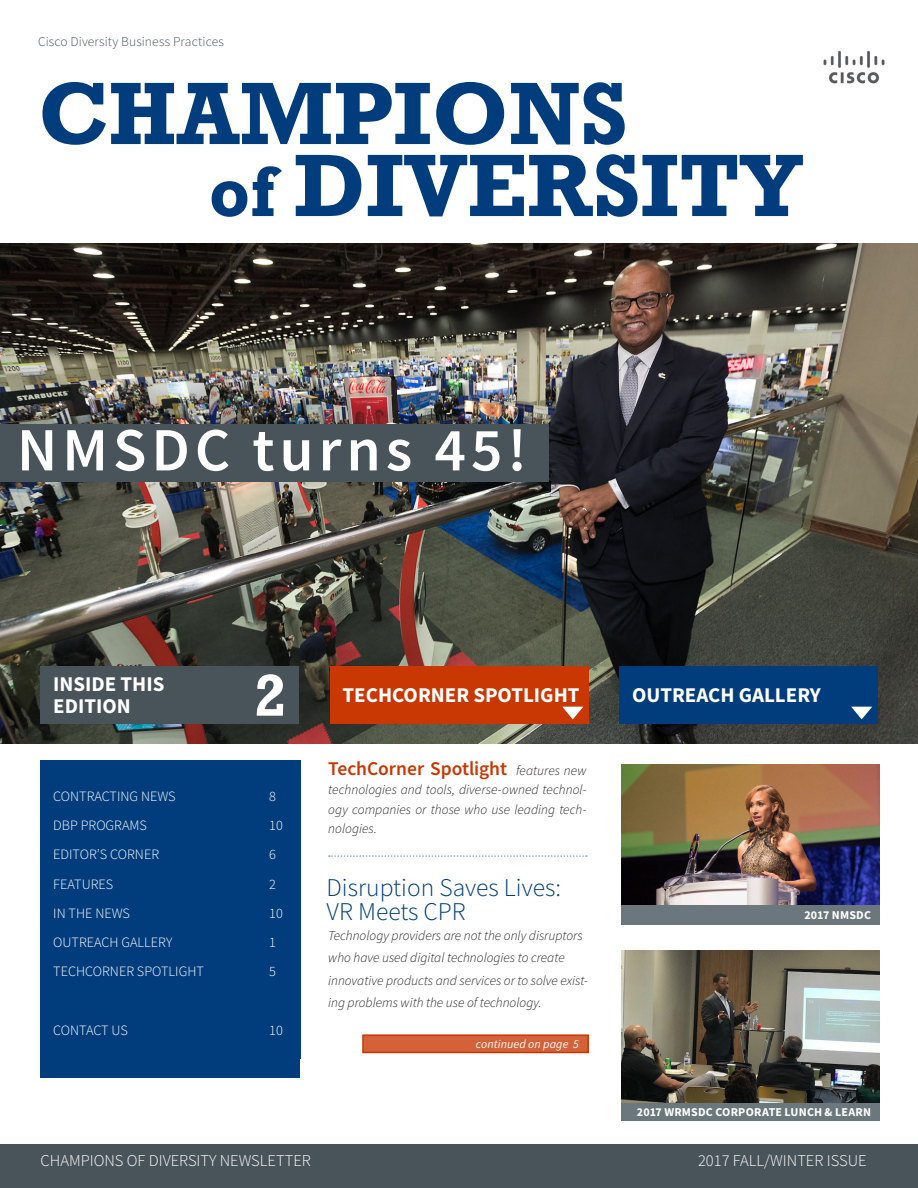
<style>
.page{position:relative;width:918px;height:1188px;background:#fff}
.page>*{position:absolute;margin:0;border:0;box-sizing:border-box;transform-origin:0 0}
.t1{font:700 90px/72px "Rockwell";color:#013d7d}
.t2{font:600 61.5px "Source Sans Pro";letter-spacing:.08em;color:#fff}
.t3{font:700 60px "Rockwell";color:#fff}
.t4{font:300 25.5px/24px "Source Sans Pro";color:#013d7d}
.t5{font:700 21px/22.5px "Source Sans Pro";color:#fff}
.t6{font:600 19.5px "Source Sans Pro";color:#c93702}
.t7{font:300 16.5px "Source Sans Pro";color:#fff}
.t8{font:300 14.25px "Source Sans Pro";color:#fff}
.t9{font:italic 300 13.5px/22.5px "Source Sans Pro";color:#231f20;text-align:justify}
.t10{font:300 13.5px "Source Sans Pro";letter-spacing:.01em;color:#49535a}
.t11{font:700 12px "Source Sans Pro";letter-spacing:.015em;color:#fff}
.t12{font:italic 12px "Source Sans Pro";letter-spacing:.01em;color:#fff}
.s1{font-size:72px}
.s2{font-weight:300;font-style:italic;font-size:13.5px;color:#231f20}
</style>
<div class="page">
<img style="left:621px;top:950px;width:258px;height:153px">
<img style="left:621px;top:765px;width:258px;height:140px">
<img style="left:0;top:243px;width:918px;height:500px">
<div style="left:40px;top:760px;width:261px;height:298px;background:#013d7d"></div>
<div style="left:40px;top:666px;width:259px;height:58px;background:#49535a"></div>
<div style="left:619px;top:666px;width:259px;height:58px;background:#013d7d"></div>
<div style="left:330px;top:666px;width:258px;height:58px;background:#c93702"></div>
<div style="left:0;top:1144px;width:918px;height:44px;background:#49535a"></div>
<div style="left:0;top:424px;width:549px;height:58px;background:#49535a"></div>
<div style="left:621px;top:905px;width:259px;height:19px;background:#6c777d"></div>
<div style="left:621px;top:1103px;width:259px;height:18px;background:#6c777d"></div>
<svg style="left:329px;top:855px;width:258px;height:2px"></svg>
<div style="left:363px;top:1035px;width:225px;height:17px;background:#d46137"></div>
<div style="left:362px;top:1034px;width:227px;height:19px;border:2px solid #c93702"></div>
<div style="left:40px;top:773px;width:260px;height:305px;background:#013d7d"></div>
<svg style="left:851px;top:707px;width:21px;height:12px"></svg>
<svg style="left:562px;top:707px;width:21px;height:12px"></svg>
<img style="left:823px;top:50px;width:62px;height:34px">
<p class="t10" style="left:38px;top:33px;width:188px">Cisco Diversity Business Practices</p>
<h1 class="t1" style="left:209px;top:78px;width:595px;text-indent:-171px">CHAMPIONS<br><span class="s1">of</span> DIVERSITY</h1>
<h2 class="t2" style="left:17px;top:410px;width:511px">NMSDC turns 45!</h2>
<h3 class="t5" style="left:53px;top:672px;width:113px">INSIDE THIS<br>EDITION</h3>
<h3 class="t3" style="left:254px;top:659px;width:35px">2</h3>
<p class="t8" style="left:53px;top:787px;width:124px">CONTRACTING NEWS</p>
<p class="t8" style="left:269px;top:787px;width:8px">8</p>
<p class="t8" style="left:53px;top:817px;width:95px">DBP PROGRAMS</p>
<p class="t8" style="left:269px;top:817px;width:15px">10</p>
<p class="t8" style="left:53px;top:846px;width:107px">EDITOR’S CORNER</p>
<p class="t8" style="left:269px;top:846px;width:8px">6</p>
<p class="t8" style="left:53px;top:875px;width:62px">FEATURES</p>
<p class="t8" style="left:269px;top:875px;width:8px">2</p>
<p class="t8" style="left:53px;top:904px;width:78px">IN THE NEWS</p>
<p class="t8" style="left:269px;top:904px;width:15px">10</p>
<p class="t8" style="left:53px;top:934px;width:121px">OUTREACH GALLERY</p>
<p class="t8" style="left:269px;top:934px;width:8px">1</p>
<p class="t8" style="left:53px;top:963px;width:152px">TECHCORNER SPOTLIGHT</p>
<p class="t8" style="left:269px;top:963px;width:8px">5</p>
<p class="t8" style="left:53px;top:1021px;width:76px">CONTACT US</p>
<p class="t8" style="left:269px;top:1021px;width:15px">10</p>
<h3 class="t5" style="left:343px;top:683px;width:238px">TECHCORNER SPOTLIGHT</h3>
<h3 class="t5" style="left:632px;top:683px;width:190px">OUTREACH GALLERY</h3>
<h3 class="t6" style="left:328px;top:756px;width:260px">TechCorner Spotlight <span class="s2">features new</span></h3>
<p class="t9" style="left:328px;top:780px;width:260px;line-height:19.5px">technologies and tools, diverse-owned technol&shy;ogy companies or those who use leading tech&shy;nologies.</p>
<h3 class="t4" style="left:327px;top:876px;width:236px">Disruption Saves Lives:<br>VR Meets CPR</h3>
<p class="t9" style="left:328px;top:924px;width:261px;text-align:left">Technology providers are not the only disruptors who have used digital technologies to create innovative products and services or to solve exist&shy;ing problems with the use of technology.</p>
<p class="t12" style="left:476px;top:1036px;width:104px">continued on page 5</p>
<p class="t11" style="left:804px;top:907px;width:68px">2017 NMSDC</p>
<p class="t11" style="left:637px;top:1104px;width:236px">2017 WRMSDC CORPORATE LUNCH &amp; LEARN</p>
<p class="t7" style="left:40px;top:1150px;width:272px">CHAMPIONS OF DIVERSITY NEWSLETTER</p>
<p class="t7" style="left:698px;top:1150px;width:170px">2017 FALL/WINTER ISSUE</p>
</div>
